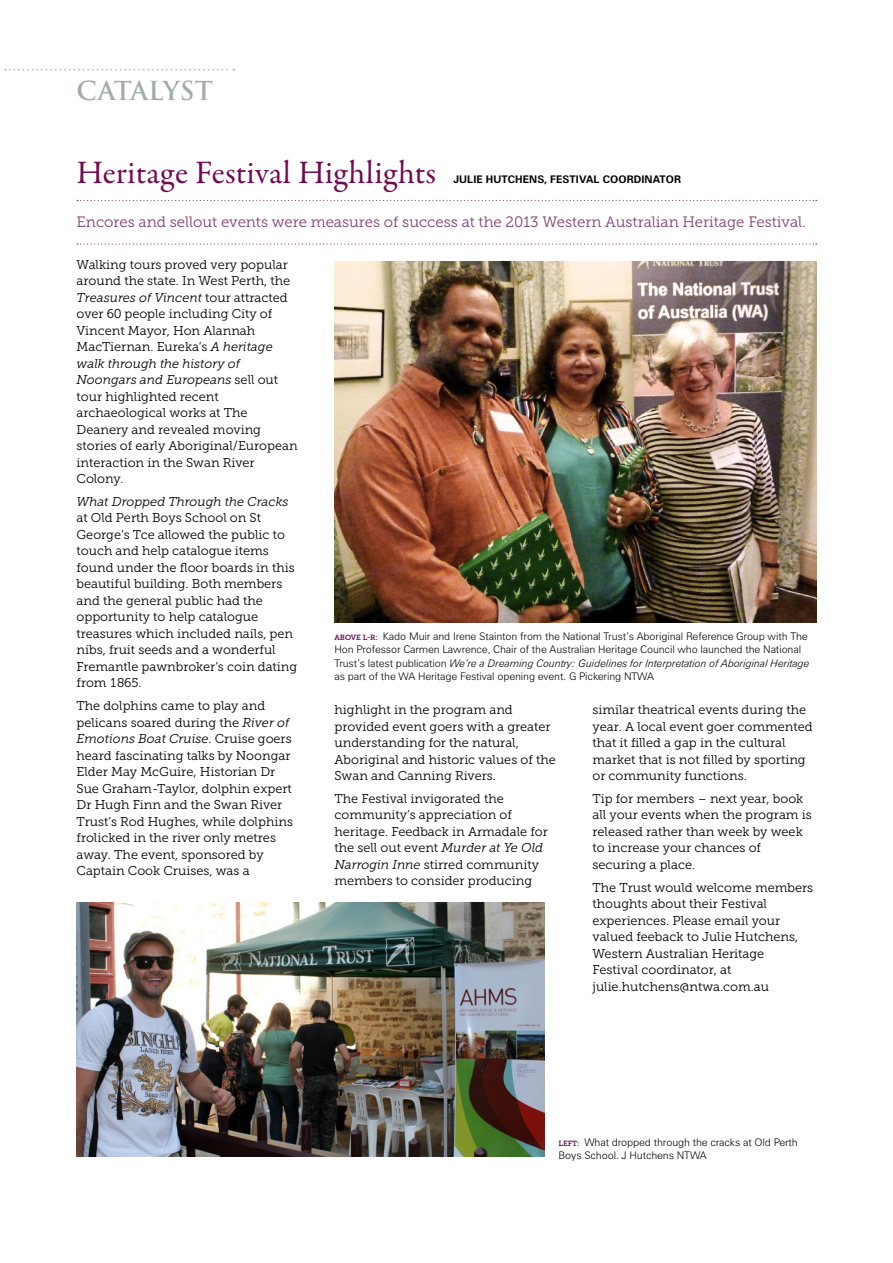
<style>
.page{position:relative;width:893px;height:1263px;background:#fff}
.page>*{position:absolute;margin:0;border:0;box-sizing:border-box;transform-origin:0 0}
.t1{font:33px "Garamond Premr Pro";letter-spacing:.01em;color:#710a50}
.t2{font:700 25.5px "Trajan";color:#a3abad}
.t3{font:15px "Museo Slab 300";color:#833e6d}
.t4{font:12.75px/16.5px "Museo Slab 300";color:#000}
.t5{font:italic 12.75px "Museo Slab 300";color:#000}
.t6{font:300 10.5px/13.5px "Zurich BT";letter-spacing:-.01em;color:#000}
.t7{font:700 10.5px "Zurich BT";letter-spacing:.01em;color:#000}
.s1{font-style:italic}
.s2{font-family:"Museo Slab 700";font-weight:400;font-size:7.5px;color:#6c0f55}
</style>
<div class="page">
<svg style="left:5px;top:69px;width:229px;height:1px"></svg>
<svg style="left:77px;top:200px;width:740px;height:1px"></svg>
<svg style="left:77px;top:244px;width:740px;height:1px"></svg>
<img style="left:334px;top:261px;width:482px;height:362px">
<img style="left:77px;top:902px;width:467px;height:255px">
<h2 class="t2" style="left:77px;top:75px;width:138px">CATALYST</h2>
<h1 class="t1" style="left:77px;top:152px;width:361px">Heritage Festival Highlights</h1>
<p class="t7" style="left:453px;top:173px;width:229px">JULIE HUTCHENS, FESTIVAL COORDINATOR</p>
<p class="t3" style="left:77px;top:213px;width:731px">Encores and sellout events were measures of success at the 2013 Western Australian Heritage Festival.</p>
<p class="t4" style="left:77px;top:256px;width:223px">Walking tours proved very popular around the state. In West Perth, the<br><span class="s1">Treasures of Vincent</span> tour attracted over 60 people including City of<br>Vincent Mayor, Hon Alannah<br>MacTiernan. Eureka’s <span class="s1">A heritage walk through the history of<br>Noongars and Europeans</span> sell out tour highlighted recent archaeological works at The<br>Deanery and revealed moving stories of early Aboriginal/European interaction in the Swan River<br>Colony.</p>
<p class="t5" style="left:77px;top:495px;width:213px">What Dropped Through the Cracks</p>
<p class="t4" style="left:77px;top:510px;width:222px">at Old Perth Boys School on St<br>George’s Tce allowed the public to touch and help catalogue items found under the floor boards in this beautiful building. Both members and the general public had the opportunity to help catalogue treasures which included nails, pen nibs, fruit seeds and a wonderful<br>Fremantle pawnbroker’s coin dating from 1865.</p>
<p class="t4" style="left:77px;top:698px;width:218px">The dolphins came to play and pelicans soared during the <span class="s1">River of<br>Emotions Boat Cruise</span>. Cruise goers heard fascinating talks by Noongar<br>Elder May McGuire, Historian Dr<br>Sue Graham-Taylor, dolphin expert<br>Dr Hugh Finn and the Swan River<br>Trust’s Rod Hughes, while dolphins frolicked in the river only metres away. The event, sponsored by<br>Captain Cook Cruises, was a</p>
<p class="t4" style="left:334px;top:701px;width:223px">highlight in the program and provided event goers with a greater understanding for the natural,<br>Aboriginal and historic values of the<br>Swan and Canning Rivers.</p>
<p class="t6" style="left:334px;top:629px;width:477px"><span class="s2">ABOVE L-R:</span> Kado Muir and I rene Stainton from the National Trust’s Aboriginal Reference Group with The Hon Professor Carmen Lawrence, Chair of the Australian Heritage Council who launched the National Trust’s latest publication <span class="s1">We’re a Dreaming Country: Guidelines for Interpretation of Aboriginal Heritage </span>as part of the WA Heritage Festival opening event. G Pickering NTWA</p>
<p class="t4" style="left:592px;top:701px;width:222px">similar theatrical events during the year. A local event goer commented that it filled a gap in the cultural market that is not filled by sporting or community functions.</p>
<p class="t4" style="left:592px;top:790px;width:221px">Tip for members – next year, book all your events when the program is released rather than week by week to increase your chances of securing a place.</p>
<p class="t4" style="left:592px;top:879px;width:222px">The Trust would welcome members thoughts about their Festival experiences. Please email your valued feeback to Julie Hutchens,<br>Western Australian Heritage<br>Festival coordinator, at julie.hutchens@ntwa.com.au</p>
<p class="t4" style="left:334px;top:790px;width:215px">The Festival invigorated the community’s appreciation of heritage. Feedback in Armadale for the sell out event <span class="s1">Murder at Ye Old<br>Narrogin Inne</span> stirred community members to consider producing</p>
<p class="t6" style="left:558px;top:1135px;width:241px"><span class="s2">LEFT:</span> What dropped through the cracks at Old Perth<br>Boys School. J Hutchens NTWA</p>
</div>
